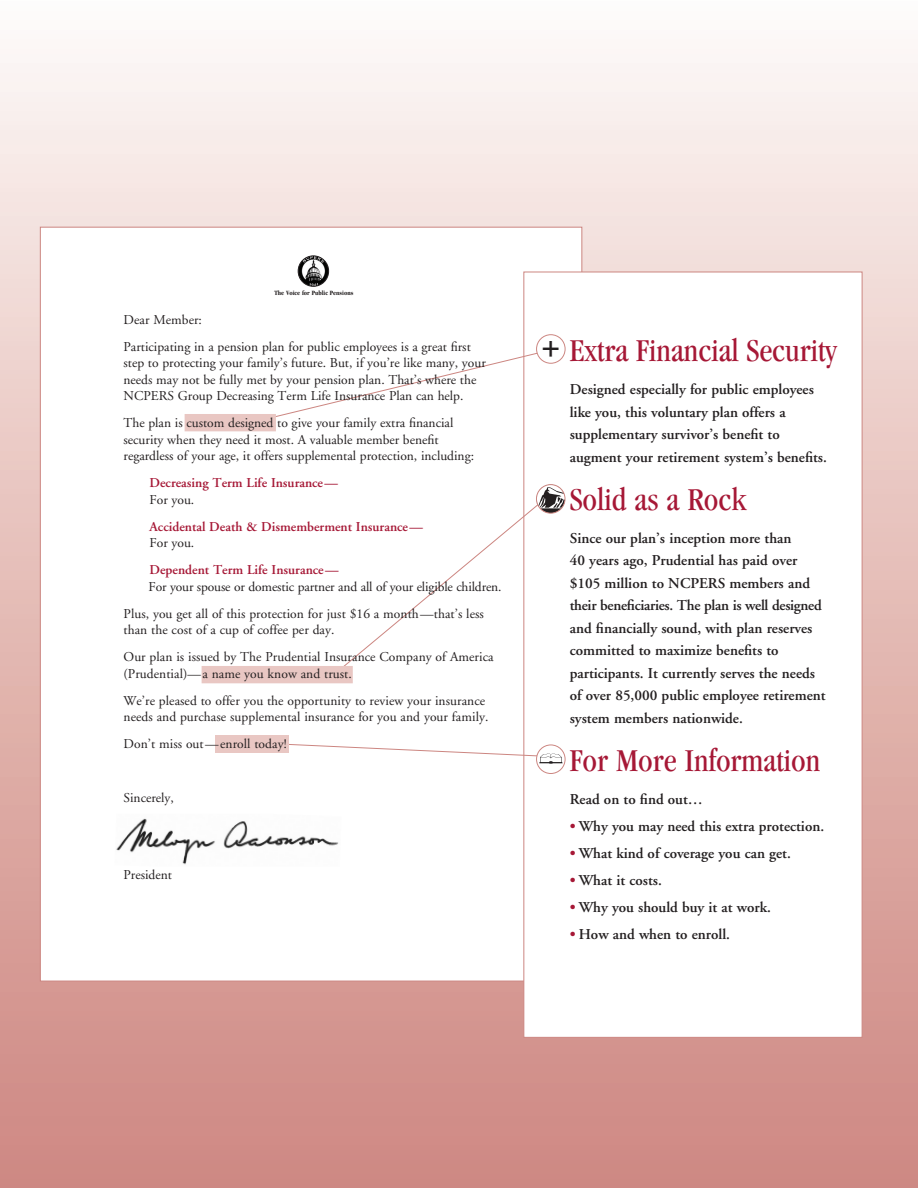
<style>
.page{position:relative;width:918px;height:1188px;background:#fff}
.page>*{position:absolute;margin:0;border:0;box-sizing:border-box;transform-origin:0 0}
.heads{font:condensed 33px "Garamond";color:#a61836}
.t1{font:900 30px "Slimbach";color:#231f20}
.body{font:600 15px/22.5px "Adobe Garamond";color:#231f20}
.body-2{font:13.5px/16.5px "Adobe Garamond";color:#231f20}
.body-3{font:600 13.5px/16.5px "Adobe Garamond";color:#a61836}
.t2{font:700 condensed 6.75px "Garamond";color:#231f20}
.s1{font-weight:400;color:#231f20}
.s2{font-weight:600;color:#a61836}
.s3{color:#a61836}
</style>
<div class="page">
<div style="left:0;top:0;width:918px;height:1188px;background:linear-gradient(to bottom,#fdf8f5,#cd847d)"></div>
<div style="left:40px;top:227px;width:542px;height:754px;background:#fff;border:1px solid #cc8681"></div>
<img style="left:116px;top:818px;width:223px;height:47px">
<img style="left:298px;top:256px;width:31px;height:30px;border-radius:15px">
<div style="left:298px;top:256px;width:31px;height:31px;border:1px solid #231f20;border-radius:50%"></div>
<div style="left:523px;top:272px;width:339px;height:766px;background:#fff;border:1px solid #cc8681"></div>
<svg style="left:276px;top:351px;width:266px;height:68px"></svg>
<div style="left:537px;top:335px;width:28px;height:28px;background:#fff;border-radius:50%"></div>
<div style="left:536px;top:334px;width:29px;height:30px;border:1px solid #cc8681;border-radius:50%"></div>
<svg style="left:343px;top:485px;width:222px;height:185px"></svg>
<div style="left:536px;top:484px;width:29px;height:30px;border:1px solid #cc8681;border-radius:50%"></div>
<svg style="left:281px;top:743px;width:282px;height:21px"></svg>
<div style="left:536px;top:745px;width:29px;height:29px;border:1px solid #cc8681;border-radius:50%"></div>
<div style="left:202px;top:666px;width:151px;height:17px;background:#e9c7c3"></div>
<div style="left:215px;top:735px;width:74px;height:17px;background:#e9c7c3"></div>
<div style="left:185px;top:414px;width:91px;height:17px;background:#e9c7c3"></div>
<p class="t2" style="left:275px;top:289px;width:80px">The Voice for Public Pensions</p>
<p class="body-2" style="left:124px;top:311px;width:80px">Dear Member:</p>
<p class="body-2" style="left:124px;top:338px;width:364px">Participating in a pension plan for public employees is a great first step to protecting your family’s future. But, if you’re like many, your needs may not be fully met by your pension plan. That’s where the NCPERS Group Decreasing Term Life Insurance Plan can help.</p>
<p class="body-2" style="left:124px;top:415px;width:352px">The plan is custom designed to give your family extra financial security when they need it most. A valuable member benefit regardless of your age, it offers supplemental protection, including:</p>
<p class="body-3" style="left:150px;top:475px;width:190px">Decreasing Term Life Insurance—<br><span class="s1">For you.</span></p>
<p class="body-3" style="left:150px;top:518px;width:275px">Accidental Death &amp; Dismemberment Insurance—<br><span class="s1">For you.</span></p>
<p class="body-2" style="left:149px;top:562px;width:355px"><span class="s2">Dependent Term Life Insurance—<br></span>For your spouse or domestic partner and all of your eligible children.</p>
<p class="body-2" style="left:124px;top:605px;width:362px">Plus, you get all of this protection for just $16 a month—that’s less than the cost of a cup of coffee per day.</p>
<p class="body-2" style="left:124px;top:649px;width:372px">Our plan is issued by The Prudential Insurance Company of America (Prudential)—a name you know and trust.</p>
<p class="body-2" style="left:124px;top:692px;width:366px">We’re pleased to offer you the opportunity to review your insurance needs and purchase supplemental insurance for you and your family.</p>
<p class="body-2" style="left:124px;top:736px;width:165px">Don’t miss out—enroll today!</p>
<p class="body-2" style="left:124px;top:790px;width:52px">Sincerely,</p>
<p class="body-2" style="left:124px;top:867px;width:50px">President</p>
<p class="t1" style="left:536px;top:330px;width:31px">+</p>
<p class="heads" style="left:570px;top:333px;width:268px">Extra Financial Security</p>
<p class="body" style="left:570px;top:379px;width:259px">Designed especially for public employees like you, this voluntary plan offers a supplementary survivor’s benefit to augment your retirement system’s benefits.</p>
<p class="heads" style="left:570px;top:481px;width:178px">Solid as a Rock</p>
<p class="body" style="left:570px;top:527px;width:257px">Since our plan’s inception more than<br>40 years ago, Prudential has paid over $105 million to NCPERS members and their beneficiaries. The plan is well designed and financially sound, with plan reserves committed to maximize benefits to participants. It currently serves the needs of over 85,000 public employee retirement system members nationwide.</p>
<p class="heads" style="left:570px;top:742px;width:252px">For More Information</p>
<p class="body" style="left:570px;top:788px;width:135px">Read on to find out…</p>
<p class="body" style="left:570px;top:815px;width:256px"><span class="s3">•</span> Why you may need this extra protection.</p>
<p class="body" style="left:570px;top:842px;width:223px"><span class="s3">•</span> What kind of coverage you can get.</p>
<p class="body" style="left:570px;top:869px;width:94px"><span class="s3">•</span> What it costs.</p>
<p class="body" style="left:570px;top:896px;width:203px"><span class="s3">•</span> Why you should buy it at work.</p>
<p class="body" style="left:570px;top:923px;width:162px"><span class="s3">•</span> How and when to enroll.</p>
</div>
